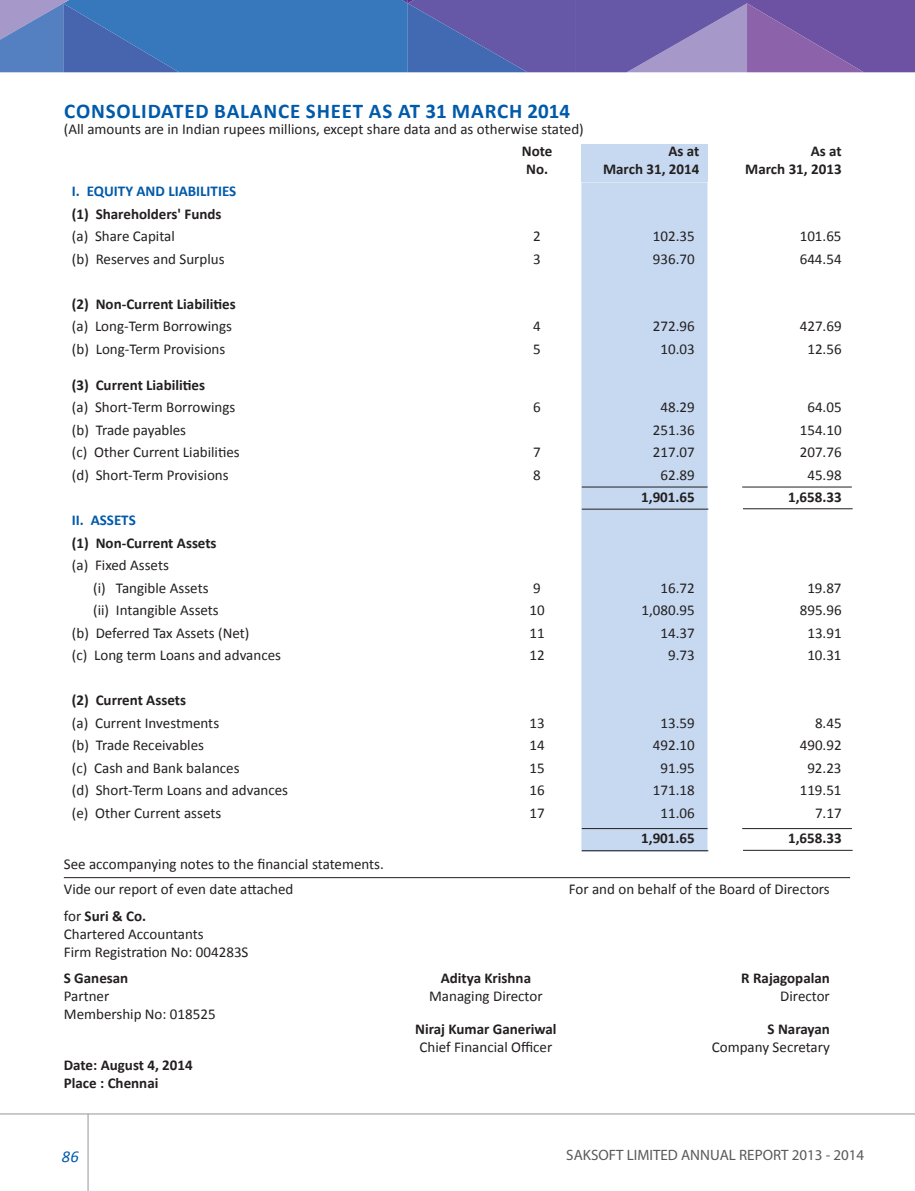
<style>
.page{position:relative;width:915px;height:1191px;background:#fff}
.page>*{position:absolute;margin:0;border:0;box-sizing:border-box;transform-origin:0 0}
.t1{font:700 21px "Calibri";letter-spacing:.04em;color:#005aaa}
.t2{font:italic 16.5px "Calibri";color:#005aaa}
.t3{font:15px/18px "Calibri";color:#231f20}
.t4{font:700 15px/18px "Calibri";color:#231f20}
.t5{font:15px "Myriad Pro";color:#58595b}
.t6{font:700 15px "Calibri";color:#005aaa}
.s1{font-weight:700}
</style>
<div class="page">
<hr style="left:0;top:1113px;width:914px;height:1px;background:#939598">
<hr style="left:88px;top:1114px;width:1px;height:76px;background:#939598">
<svg style="left:0;top:0;width:915px;height:72px;background:#5a6ab2"></svg>
<div style="left:581px;top:145px;width:126px;height:37px;background:#c7d9f0"></div>
<div style="left:581px;top:182px;width:126px;height:670px;background:#c7d9f0"></div>
<hr style="left:64px;top:877px;width:785px;height:1px;background:#231f20">
<hr style="left:742px;top:486px;width:109px;height:1px;background:#231f20">
<hr style="left:742px;top:508px;width:110px;height:1px;background:#231f20">
<hr style="left:581px;top:486px;width:126px;height:1px;background:#231f20">
<hr style="left:581px;top:509px;width:127px;height:1px;background:#231f20">
<hr style="left:581px;top:828px;width:126px;height:1px;background:#231f20">
<hr style="left:581px;top:850px;width:127px;height:1px;background:#231f20">
<hr style="left:742px;top:828px;width:109px;height:1px;background:#231f20">
<hr style="left:742px;top:850px;width:110px;height:1px;background:#231f20">
<h1 class="t1" style="left:64px;top:102px;width:507px">CONSOLIDATED BALANCE SHEET AS AT 31 MARCH 2014</h1>
<p class="t3" style="left:64px;top:122px;width:521px">(All amounts are in Indian rupees millions, except share data and as otherwise stated)</p>
<p class="t4" style="left:521px;top:143px;width:32px">Note<br>No.</p>
<p class="t4" style="left:603px;top:143px;width:98px;text-align:right">As at<br>March 31, 2014</p>
<p class="t4" style="left:745px;top:143px;width:98px;text-align:right">As at<br>March 31, 2013</p>
<p class="t6" style="left:72px;top:185px;width:166px">I. EQUITY AND LIABILITIES</p>
<p class="t4" style="left:72px;top:206px;width:151px">(1) Shareholders' Funds</p>
<p class="t3" style="left:72px;top:229px;width:104px">(a) Share Capital</p>
<p class="t3" style="left:533px;top:229px;width:9px">2</p>
<p class="t3" style="left:652px;top:229px;width:43px">102.35</p>
<p class="t3" style="left:799px;top:229px;width:43px">101.65</p>
<p class="t3" style="left:72px;top:251px;width:154px">(b) Reserves and Surplus</p>
<p class="t3" style="left:533px;top:251px;width:9px">3</p>
<p class="t3" style="left:652px;top:251px;width:43px">936.70</p>
<p class="t3" style="left:799px;top:251px;width:43px">644.54</p>
<p class="t4" style="left:72px;top:296px;width:165px">(2) Non-Current Liabilities</p>
<p class="t3" style="left:72px;top:319px;width:161px">(a) Long-Term Borrowings</p>
<p class="t3" style="left:533px;top:319px;width:9px">4</p>
<p class="t3" style="left:652px;top:319px;width:43px">272.96</p>
<p class="t3" style="left:799px;top:319px;width:43px">427.69</p>
<p class="t3" style="left:72px;top:341px;width:155px">(b) Long-Term Provisions</p>
<p class="t3" style="left:533px;top:341px;width:9px">5</p>
<p class="t3" style="left:660px;top:341px;width:36px">10.03</p>
<p class="t3" style="left:807px;top:341px;width:36px">12.56</p>
<p class="t4" style="left:72px;top:377px;width:135px">(3) Current Liabilities</p>
<p class="t3" style="left:72px;top:400px;width:165px">(a) Short-Term Borrowings</p>
<p class="t3" style="left:533px;top:400px;width:9px">6</p>
<p class="t3" style="left:660px;top:400px;width:36px">48.29</p>
<p class="t3" style="left:807px;top:400px;width:36px">64.05</p>
<p class="t3" style="left:72px;top:422px;width:116px">(b) Trade payables</p>
<p class="t3" style="left:652px;top:422px;width:43px">251.36</p>
<p class="t3" style="left:799px;top:422px;width:43px">154.10</p>
<p class="t3" style="left:72px;top:445px;width:169px">(c) Other Current Liabilities</p>
<p class="t3" style="left:533px;top:445px;width:9px">7</p>
<p class="t3" style="left:652px;top:445px;width:43px">217.07</p>
<p class="t3" style="left:799px;top:445px;width:43px">207.76</p>
<p class="t3" style="left:72px;top:467px;width:158px">(d) Short-Term Provisions</p>
<p class="t3" style="left:533px;top:467px;width:9px">8</p>
<p class="t3" style="left:660px;top:467px;width:36px">62.89</p>
<p class="t3" style="left:807px;top:467px;width:36px">45.98</p>
<p class="t4" style="left:641px;top:490px;width:55px">1,901.65</p>
<p class="t4" style="left:787px;top:490px;width:55px">1,658.33</p>
<p class="t6" style="left:72px;top:514px;width:65px">II. ASSETS</p>
<p class="t4" style="left:72px;top:535px;width:146px">(1) Non-Current Assets</p>
<p class="t3" style="left:93px;top:555px;width:117px;line-height:22.5px;text-indent:-21px">(a) Fixed Assets<br>(i) Tangible Assets</p>
<p class="t3" style="left:533px;top:580px;width:9px">9</p>
<p class="t3" style="left:660px;top:580px;width:36px">16.72</p>
<p class="t3" style="left:807px;top:580px;width:36px">19.87</p>
<p class="t3" style="left:93px;top:602px;width:127px">(ii) Intangible Assets</p>
<p class="t3" style="left:529px;top:602px;width:17px">10</p>
<p class="t3" style="left:641px;top:602px;width:55px">1,080.95</p>
<p class="t3" style="left:799px;top:602px;width:43px">895.96</p>
<p class="t3" style="left:72px;top:625px;width:179px">(b) Deferred Tax Assets (Net)</p>
<p class="t3" style="left:529px;top:625px;width:17px">11</p>
<p class="t3" style="left:660px;top:625px;width:36px">14.37</p>
<p class="t3" style="left:807px;top:625px;width:36px">13.91</p>
<p class="t3" style="left:72px;top:647px;width:210px">(c) Long term Loans and advances</p>
<p class="t3" style="left:529px;top:647px;width:17px">12</p>
<p class="t3" style="left:667px;top:647px;width:28px">9.73</p>
<p class="t3" style="left:807px;top:647px;width:36px">10.31</p>
<p class="t4" style="left:72px;top:692px;width:115px">(2) Current Assets</p>
<p class="t3" style="left:72px;top:715px;width:149px">(a) Current Investments</p>
<p class="t3" style="left:529px;top:715px;width:17px">13</p>
<p class="t3" style="left:660px;top:715px;width:36px">13.59</p>
<p class="t3" style="left:814px;top:715px;width:28px">8.45</p>
<p class="t3" style="left:72px;top:737px;width:133px">(b) Trade Receivables</p>
<p class="t3" style="left:529px;top:737px;width:17px">14</p>
<p class="t3" style="left:652px;top:737px;width:43px">492.10</p>
<p class="t3" style="left:799px;top:737px;width:43px">490.92</p>
<p class="t3" style="left:72px;top:760px;width:169px">(c) Cash and Bank balances</p>
<p class="t3" style="left:529px;top:760px;width:17px">15</p>
<p class="t3" style="left:660px;top:760px;width:36px">91.95</p>
<p class="t3" style="left:807px;top:760px;width:36px">92.23</p>
<p class="t3" style="left:72px;top:782px;width:218px">(d) Short-Term Loans and advances</p>
<p class="t3" style="left:529px;top:782px;width:17px">16</p>
<p class="t3" style="left:652px;top:782px;width:43px">171.18</p>
<p class="t3" style="left:799px;top:782px;width:43px">119.51</p>
<p class="t3" style="left:72px;top:805px;width:151px">(e) Other Current assets</p>
<p class="t3" style="left:529px;top:805px;width:17px">17</p>
<p class="t3" style="left:660px;top:805px;width:36px">11.06</p>
<p class="t3" style="left:814px;top:805px;width:28px">7.17</p>
<p class="t4" style="left:641px;top:830px;width:55px">1,901.65</p>
<p class="t4" style="left:787px;top:830px;width:55px">1,658.33</p>
<p class="t3" style="left:64px;top:852px;width:321px;line-height:25.2px">See accompanying notes to the financial statements.<br>Vide our report of even date attached</p>
<p class="t3" style="left:568px;top:881px;width:262px">For and on behalf of the Board of Directors</p>
<p class="t3" style="left:64px;top:908px;width:186px">for <span class="s1">Suri &amp; Co.<br></span>Chartered Accountants<br>Firm Registration No: 004283S</p>
<p class="t4" style="left:64px;top:970px;width:66px">S Ganesan</p>
<p class="t4" style="left:440px;top:970px;width:92px">Aditya Krishna</p>
<p class="t4" style="left:741px;top:970px;width:90px">R Rajagopalan</p>
<p class="t3" style="left:64px;top:988px;width:47px">Partner</p>
<p class="t3" style="left:429px;top:988px;width:115px">Managing Director</p>
<p class="t3" style="left:780px;top:988px;width:51px">Director</p>
<p class="t3" style="left:64px;top:1006px;width:153px">Membership No: 018525</p>
<p class="t4" style="left:415px;top:1021px;width:143px">Niraj Kumar Ganeriwal</p>
<p class="t4" style="left:767px;top:1021px;width:64px">S Narayan</p>
<p class="t3" style="left:419px;top:1039px;width:134px">Chief Financial Officer</p>
<p class="t3" style="left:711px;top:1039px;width:119px">Company Secretary</p>
<p class="t4" style="left:64px;top:1057px;width:130px">Date: August 4, 2014<br>Place : Chennai</p>
<p class="t2" style="left:62px;top:1149px;width:18px">86</p>
<p class="t5" style="left:566px;top:1146px;width:299px">SAKSOFT LIMITED ANNUAL REPORT 2013 - 2014</p>
</div>
